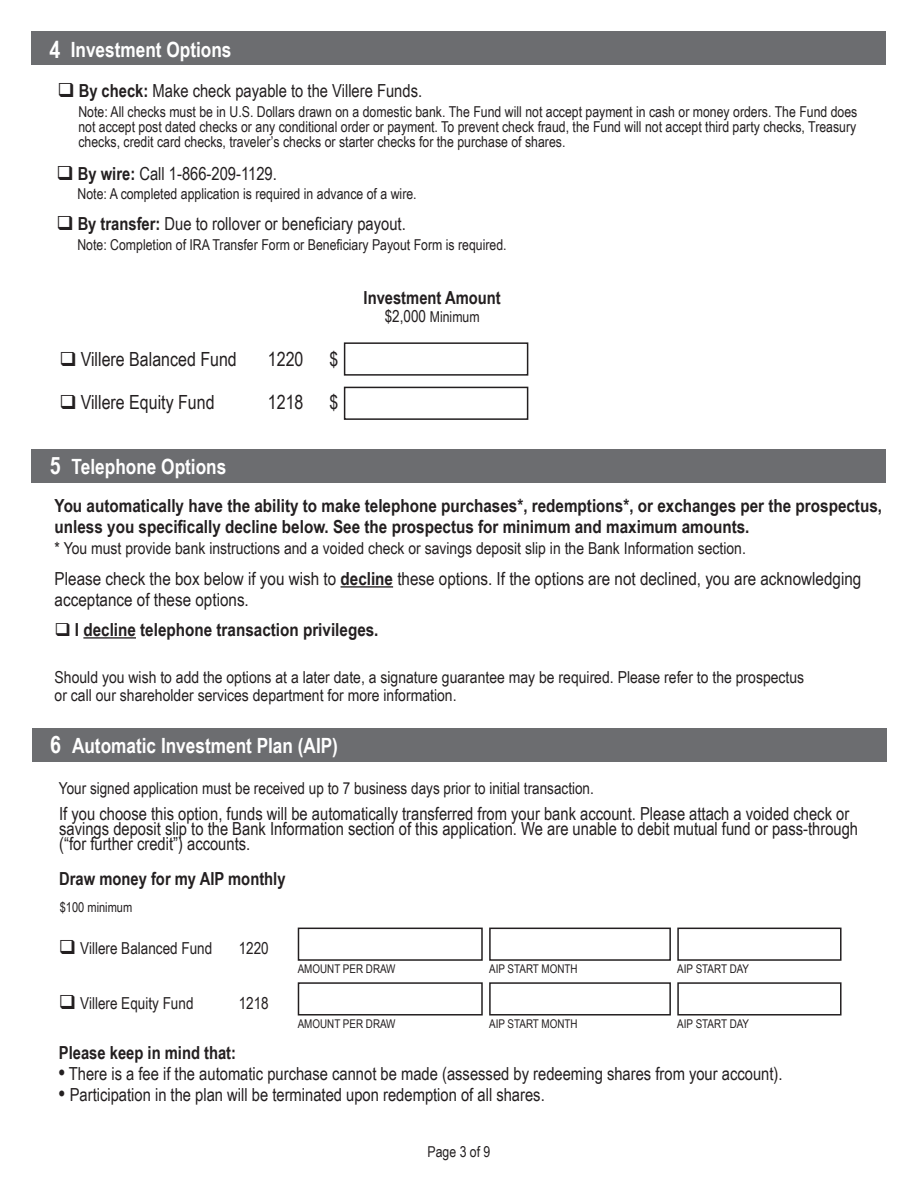
<style>
.page{position:relative;width:918px;height:1188px;background:#fff}
.page>*{position:absolute;margin:0;border:0;box-sizing:border-box;transform-origin:0 0}
.t1{font:700 24px "Arial Narrow";color:#fff}
.t2{font:700 21px "Arial Narrow";color:#fff}
.t3{font:19.5px "Arial Narrow";color:#231f20}
.t4{font:18px/15px "Arial Narrow";color:#231f20}
.t5{font:700 18px/21px "Arial Narrow";color:#231f20}
.t6{font:16.5px/18px "Arial Narrow";color:#231f20}
.t7{font:15px/15px "Arial Narrow";color:#231f20;text-align:justify}
.t8{font:13.5px "Arial Narrow";color:#231f20}
.t9{font:12px "Arial Narrow";color:#231f20}
.s1{font-weight:700}
.s2{font-size:24px}
.s3{font-size:16.5px}
.s4{font-weight:700;font-size:21px}
</style>
<div class="page">
<div style="left:344px;top:342px;width:184px;height:34px;border:2px solid #231f20"></div>
<div style="left:344px;top:387px;width:184px;height:33px;border:2px solid #231f20"></div>
<div style="left:32px;top:32px;width:854px;height:33px;background:#6c6d70"></div>
<div style="left:32px;top:450px;width:854px;height:33px;background:#6c6d70"></div>
<div style="left:32px;top:728px;width:855px;height:34px;background:#6c6d70"></div>
<hr style="left:341px;top:586px;width:52px;height:2px;background:#231f20">
<hr style="left:83px;top:637px;width:53px;height:2px;background:#231f20">
<div style="left:298px;top:928px;width:185px;height:33px;border:2px solid #231f20"></div>
<div style="left:298px;top:982px;width:185px;height:34px;border:2px solid #231f20"></div>
<div style="left:489px;top:928px;width:182px;height:33px;border:2px solid #231f20"></div>
<div style="left:489px;top:982px;width:182px;height:34px;border:2px solid #231f20"></div>
<div style="left:677px;top:928px;width:165px;height:33px;border:2px solid #231f20"></div>
<div style="left:677px;top:982px;width:165px;height:34px;border:2px solid #231f20"></div>
<p class="t1" style="left:49px;top:31px;width:12px">4</p>
<p class="t2" style="left:71px;top:34px;width:162px">Investment Options</p>
<p class="t4" style="left:57px;top:83px;width:366px">❑ <span class="s1">By check:</span> Make check payable to the Villere Funds.</p>
<p class="t7" style="left:78px;top:104px;width:781px">Note: All checks must be in U.S. Dollars drawn on a domestic bank. The Fund will not accept payment in cash or money orders. The Fund does not accept post dated checks or any conditional order or payment. To prevent check fraud, the Fund will not accept third party checks, Treasury checks, credit card checks, traveler’s checks or starter checks for the purchase of shares.</p>
<p class="t4" style="left:57px;top:165px;width:222px">❑ <span class="s1">By wire:</span> Call 1-866-209-1129.</p>
<p class="t7" style="left:78px;top:186px;width:341px">Note: A completed application is required in advance of a wire.</p>
<p class="t4" style="left:56px;top:216px;width:351px">❑ <span class="s1">By transfer:</span> Due to rollover or beneficiary payout.</p>
<p class="t7" style="left:77px;top:236px;width:431px">Note: Completion of IRA Transfer Form or Beneficiary Payout Form is required.</p>
<p class="t3" style="left:59px;top:345px;width:179px">❑ Villere Balanced Fund</p>
<p class="t3" style="left:268px;top:345px;width:37px">1220</p>
<p class="t3" style="left:59px;top:388px;width:157px">❑ Villere Equity Fund</p>
<p class="t3" style="left:268px;top:388px;width:37px">1218</p>
<p class="t2" style="left:50px;top:451px;width:178px"><span class="s2">5</span> Telephone Options</p>
<p class="t3" style="left:330px;top:345px;width:10px">$</p>
<p class="t3" style="left:330px;top:388px;width:10px">$</p>
<p class="t5" style="left:364px;top:286px;width:139px">Investment Amount</p>
<p class="t7" style="left:385px;top:309px;width:97px"><span class="s3">$2,000</span> Minimum</p>
<p class="t5" style="left:55px;top:494px;width:829px">You automatically have the ability to make telephone purchases*, redemptions*, or exchanges per the prospectus, unless you specifically decline below. See the prospectus for minimum and maximum amounts.</p>
<p class="t6" style="left:55px;top:538px;width:693px">* You must provide bank instructions and a voided check or savings deposit slip in the Bank Information section.</p>
<p class="t4" style="left:55px;top:567px;width:808px;line-height:21px">Please check the box below if you wish to <span class="s1">decline</span> these options. If the options are not declined, you are acknowledging acceptance of these options.</p>
<p class="t5" style="left:55px;top:618px;width:325px">❑ I decline telephone transaction privileges.</p>
<p class="t6" style="left:55px;top:668px;width:751px">Should you wish to add the options at a later date, a signature guarantee may be required. Please refer to the prospectus or call our shareholder services department for more information.</p>
<p class="t2" style="left:50px;top:729px;width:289px"><span class="s2">6</span> Automatic Investment Plan (AIP)</p>
<p class="t6" style="left:59px;top:779px;width:536px">Your signed application must be received up to 7 business days prior to initial transaction.</p>
<p class="t4" style="left:59px;top:806px;width:800px">If you choose this option, funds will be automatically transferred from your bank account. Please attach a voided check or savings deposit slip to the Bank Information section of this application. We are unable to debit mutual fund or pass-through (“for further credit”) accounts.</p>
<p class="t5" style="left:59px;top:867px;width:228px">Draw money for my AIP monthly</p>
<p class="t8" style="left:60px;top:897px;width:74px">$100 minimum</p>
<p class="t6" style="left:59px;top:939px;width:155px">❑ Villere Balanced Fund</p>
<p class="t6" style="left:239px;top:939px;width:32px">1220</p>
<p class="t6" style="left:59px;top:994px;width:136px">❑ Villere Equity Fund</p>
<p class="t6" style="left:239px;top:994px;width:32px">1218</p>
<p class="t9" style="left:298px;top:960px;width:99px">AMOUNT PER DRAW</p>
<p class="t9" style="left:298px;top:1015px;width:99px">AMOUNT PER DRAW</p>
<p class="t9" style="left:489px;top:960px;width:90px">AIP START MONTH</p>
<p class="t9" style="left:489px;top:1015px;width:90px">AIP START MONTH</p>
<p class="t9" style="left:677px;top:960px;width:73px">AIP START DAY</p>
<p class="t9" style="left:677px;top:1015px;width:73px">AIP START DAY</p>
<p class="t5" style="left:59px;top:1042px;width:179px">Please keep in mind that:</p>
<p class="t4" style="left:59px;top:1066px;width:725px"><span class="s4">•</span> There is a fee if the automatic purchase cannot be made (assessed by redeeming shares from your account).</p>
<p class="t4" style="left:59px;top:1087px;width:487px"><span class="s4">•</span> Participation in the plan will be terminated upon redemption of all shares.</p>
<p class="t7" style="left:428px;top:1144px;width:64px">Page 3 of 9</p>
</div>
